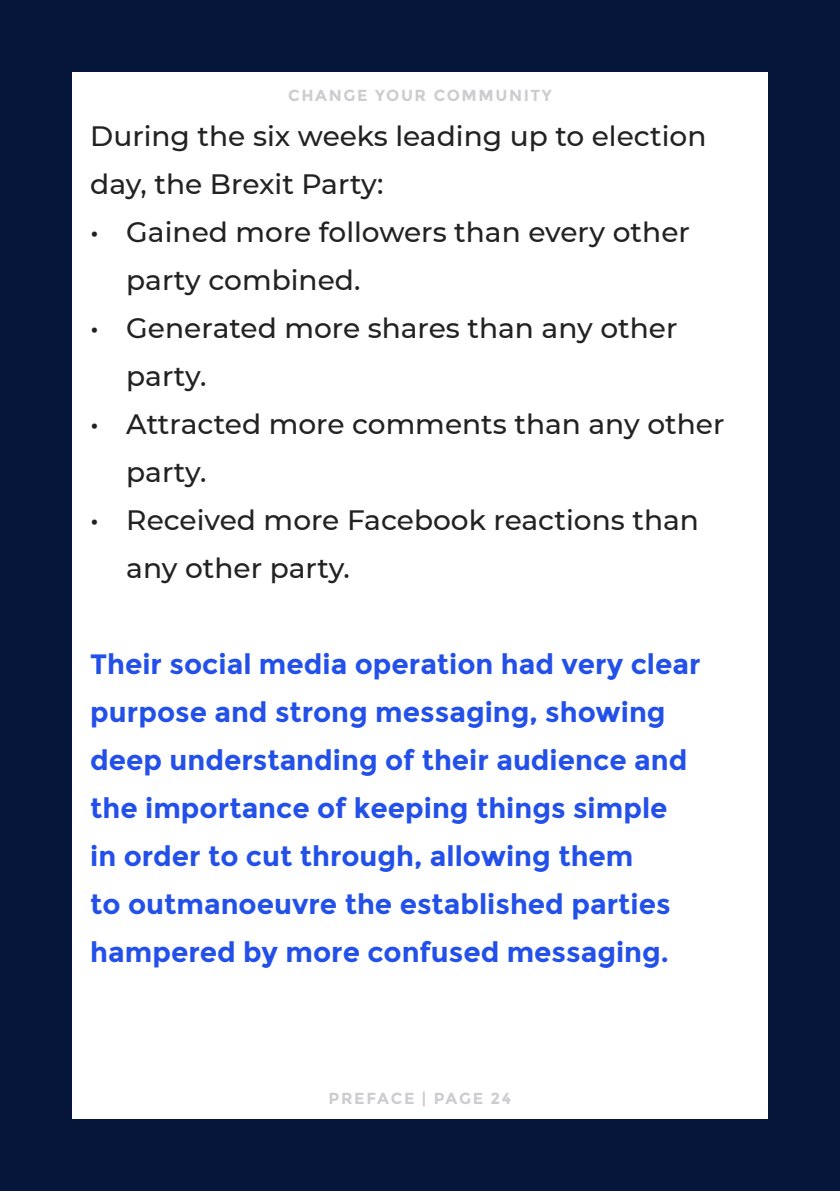
<style>
.page{position:relative;width:840px;height:1191px;background:#fff}
.page>*{position:absolute;margin:0;border:0;box-sizing:border-box;transform-origin:0 0}
.t1{font:700 28px/48px "Montserrat";color:#2350e9}
.t2{font:500 28px/48px "Montserrat";color:#222}
.t3{font:700 16px "Montserrat";letter-spacing:.1em;color:#cdcdd1}
</style>
<div class="page">
<div style="left:0;top:0;width:839px;height:1191px;background:#06153a"></div>
<div style="left:72px;top:72px;width:695px;height:1047px;background:#fff"></div>
<p class="t3" style="left:288px;top:86px;width:265px">CHANGE YOUR COMMUNITY</p>
<p class="t2" style="left:90px;top:111px;width:617px">During the six weeks leading up to election day, the Brexit Party:</p>
<p class="t2" style="left:126px;top:207px;width:565px;text-indent:-36px">• Gained more followers than every other party combined.</p>
<p class="t2" style="left:126px;top:303px;width:552px;text-indent:-36px">• Generated more shares than any other party.</p>
<p class="t2" style="left:126px;top:399px;width:599px;text-indent:-36px">• Attracted more comments than any other party.</p>
<p class="t2" style="left:126px;top:495px;width:574px;text-indent:-36px">• Received more Facebook reactions than any other party.</p>
<p class="t1" style="left:90px;top:640px;width:611px">Their social media operation had very clear purpose and strong messaging, showing deep understanding of their audience and the importance of keeping things simple in order to cut through, allowing them<br>to outmanoeuvre the established parties hampered by more confused messaging.</p>
<p class="t3" style="left:328px;top:1088px;width:184px">PREFACE | PAGE 24</p>
</div>
